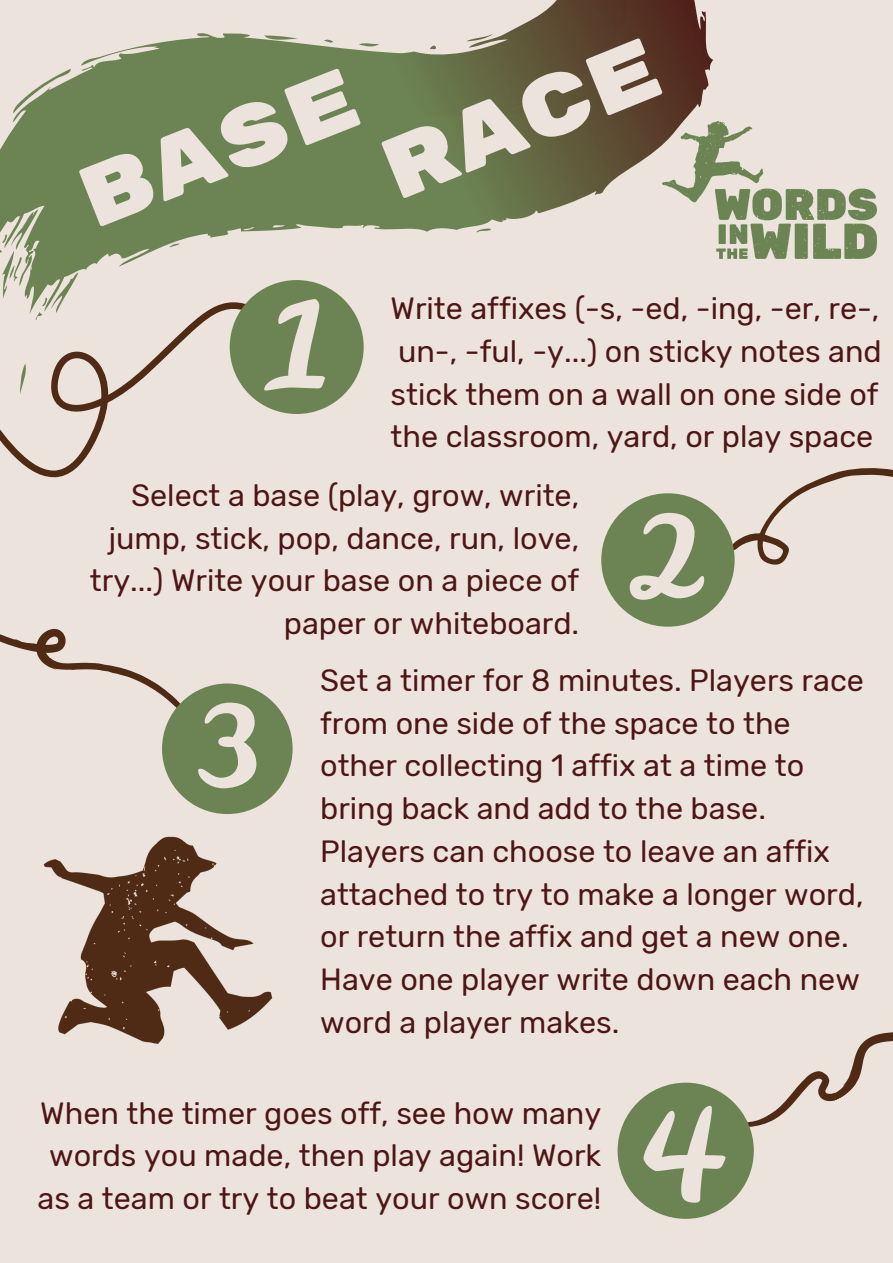
<style>
.page{position:relative;width:893px;height:1263px;background:#ede3dd}
.page>*{position:absolute;margin:0;border:0;box-sizing:border-box;transform-origin:0 0}
.t1{font:86.4px "Rubik Mono One";color:#ede3dd}
.t2{font:86.32px "Rubik Mono One";color:#ede3dd}
.t3{font:30.6px/42.8px "Rubik";color:#4d1614}
</style>
<div class="page">
<svg style="left:0;top:0;width:767px;height:298px"></svg>
<svg style="left:0;top:298px;width:230px;height:179px"></svg>
<svg style="left:230px;top:280px;width:134px;height:134px"></svg>
<svg style="left:0;top:628px;width:162px;height:67px"></svg>
<svg style="left:162px;top:683px;width:131px;height:118px"></svg>
<svg style="left:617px;top:1032px;width:276px;height:187px"></svg>
<img style="left:662px;top:122px;width:214px;height:136px">
<img style="left:43px;top:801px;width:230px;height:243px">
<svg style="left:601px;top:468px;width:292px;height:159px"></svg>
<p class="t2" style="left:64px;top:156px;width:295px;rotate:-22deg">Base</p>
<p class="t1" style="left:366px;top:127px;width:295px;rotate:-22deg">Race</p>
<p class="t3" style="left:390px;top:287px;width:493px;text-align:justify">Write affixes (-s, -ed, -ing, -er, re-, un-, -ful, -y...) on sticky notes and stick them on a wall on one side of the classroom, yard, or play space</p>
<p class="t3" style="left:90px;top:474px;width:491px;text-align:right">Select a base (play, grow, write, jump, stick, pop, dance, run, love, try...) Write your base on a piece of paper or whiteboard.</p>
<p class="t3" style="left:320px;top:659px;width:545px">Set a timer for 8 minutes. Players race from one side of the space to the other collecting 1 affix at a time to bring back and add to the base.<br>Players can choose to leave an affix attached to try to make a longer word, or return the affix and get a new one.<br>Have one player write down each new word a player makes.</p>
<p class="t3" style="left:38px;top:1092px;width:565px;text-align:center">When the timer goes off, see how many words you made, then play again! Work as a team or try to beat your own score!</p>
</div>
